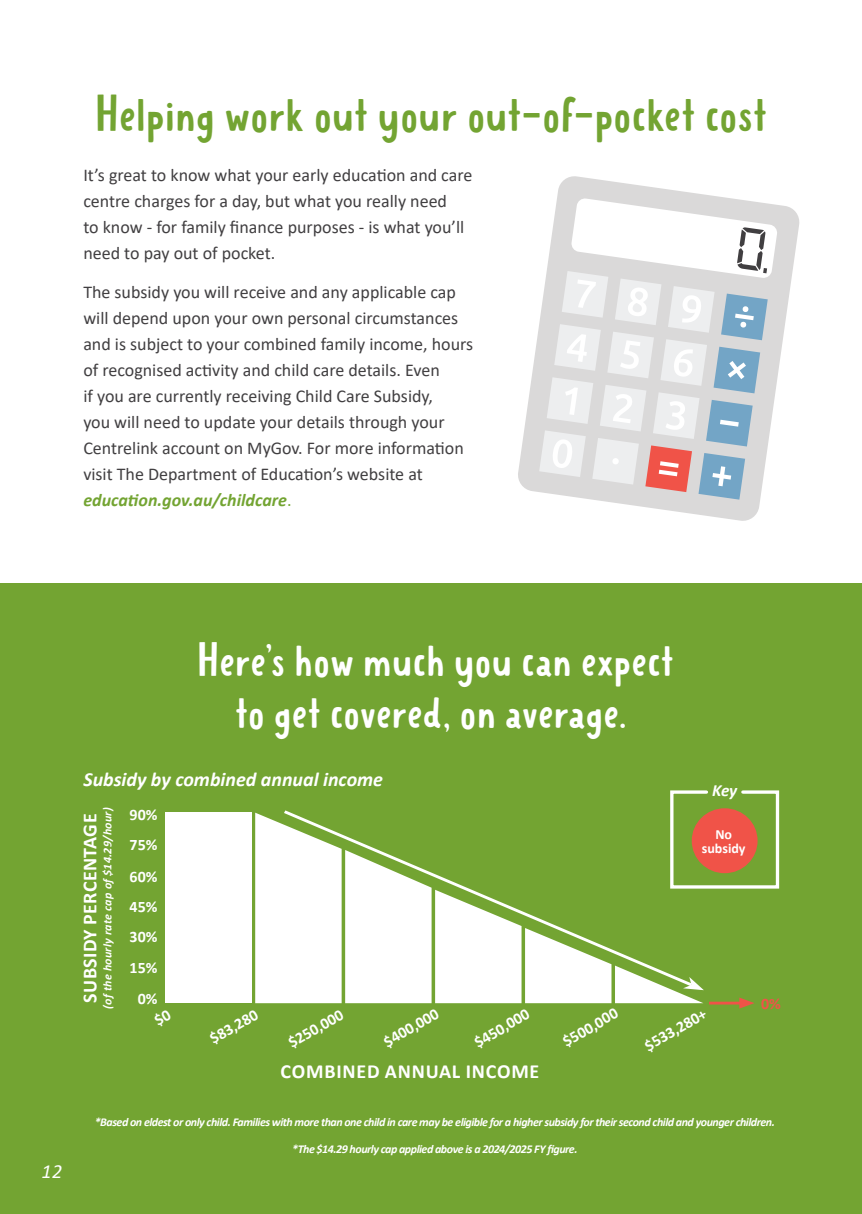
<style>
.page{position:relative;width:862px;height:1214px;background:#fff}
.page>*{position:absolute;margin:0;border:0;box-sizing:border-box;transform-origin:0 0}
.t1{font:700 43px "Little Dinosaur";letter-spacing:-.005em;color:#73a432}
.t2{font:700 40px/52px "Little Dinosaur";letter-spacing:-.005em;color:#fff;text-align:center}
.t3{font:700 20px "Calibri";letter-spacing:.025em;color:#fff}
.t4{font:italic 700 20px "Calibri";color:#fff}
.t5{font:italic 20px "Calibri";color:#fff}
.t6{font:18px/26px "Calibri";color:#413f41}
.t7{font:italic 700 17px "Calibri";color:#fff}
.t8{font:700 16px/31.2px "Calibri";color:#fff}
.t9{font:700 16px "Calibri";color:#f05348}
.t10{font:700 14px/13.2px "Calibri";color:#fff;text-align:center}
.t11{font:italic 700 12px "Calibri";letter-spacing:-.04em;color:#fff}
.t12{font:italic 700 12px "Calibri";letter-spacing:.02em;color:#fff}
.s1{font-weight:700;font-style:italic;color:#73a432}
.s2{color:#73a432}
</style>
<div class="page">
<div style="left:0;top:584px;width:862px;height:629px;background:#73a432"></div>
<svg style="left:518px;top:176px;width:282px;height:345px"></svg>
<svg style="left:539px;top:198px;width:238px;height:301px"></svg>
<div style="left:165px;top:812px;width:87px;height:191px;background:#fff"></div>
<svg style="left:255px;top:790px;width:525px;height:218px"></svg>
<div style="left:692px;top:808px;width:65px;height:65px;background:#f05348;border-radius:50%"></div>
<h1 class="t1" style="left:95px;top:83px;width:674px">Helping work out your out-of-pocket cost</h1>
<p class="t6" style="left:83px;top:161px;width:390px">It’s great to know what your early education and care centre charges for a day, but what you really need<br>to know - for family finance purposes - is what you’ll need to pay out of pocket.</p>
<p class="t6" style="left:83px;top:278px;width:391px">The subsidy you will receive and any applicable cap will depend upon your own personal circumstances and is subject to your combined family income, hours of recognised activity and child care details. Even<br>if you are currently receiving Child Care Subsidy,<br>you will need to update your details through your Centrelink account on MyGov. For more information visit The Department of Education’s website at <span class="s1">education.gov.au/childcare</span><span class="s2">.</span></p>
<p class="t5" style="left:42px;top:1157px;width:22px">12</p>
<h2 class="t2" style="left:197px;top:633px;width:479px">Here’s how much you can expect to get covered, on average.</h2>
<p class="t4" style="left:83px;top:765px;width:301px">Subsidy by combined annual income</p>
<p class="t7" style="left:712px;top:778px;width:27px">Key</p>
<p class="t10" style="left:702px;top:827px;width:45px">No subsidy</p>
<p class="t3" style="left:76px;top:1002px;width:190px;rotate:-90deg">SUBSIDY PERCENTAGE</p>
<p class="t12" style="left:99px;top:1008px;width:203px;rotate:-90deg">(of the hourly rate cap of $14.29/hour)</p>
<p class="t8" style="left:130px;top:798px;width:29px">90%</p>
<p class="t8" style="left:130px;top:829px;width:29px">75%<br>60%</p>
<p class="t8" style="left:130px;top:890px;width:29px">45%</p>
<p class="t8" style="left:130px;top:921px;width:29px">30%</p>
<p class="t8" style="left:130px;top:951px;width:29px">15%</p>
<p class="t8" style="left:138px;top:982px;width:21px">0%</p>
<p class="t9" style="left:761px;top:992px;width:21px">0%</p>
<p class="t8" style="left:203px;top:1026px;width:54px;rotate:-30deg">$83,280</p>
<p class="t8" style="left:281px;top:1029px;width:62px;rotate:-30deg">$250,000</p>
<p class="t8" style="left:377px;top:1029px;width:62px;rotate:-30deg">$400,000</p>
<p class="t8" style="left:467px;top:1029px;width:62px;rotate:-30deg">$450,000</p>
<p class="t8" style="left:556px;top:1028px;width:62px;rotate:-30deg">$500,000</p>
<p class="t8" style="left:638px;top:1033px;width:70px;rotate:-30deg">$533,280+</p>
<p class="t3" style="left:281px;top:1057px;width:260px">COMBINED ANNUAL INCOME</p>
<p class="t11" style="left:95px;top:1113px;width:682px">*Based on eldest or only child. Families with more than one child in care may be eligible for a higher subsidy for their second child and younger children.</p>
<p class="t11" style="left:292px;top:1140px;width:287px">*The $14.29 hourly cap applied above is a 2024/2025 FY figure.</p>
</div>
